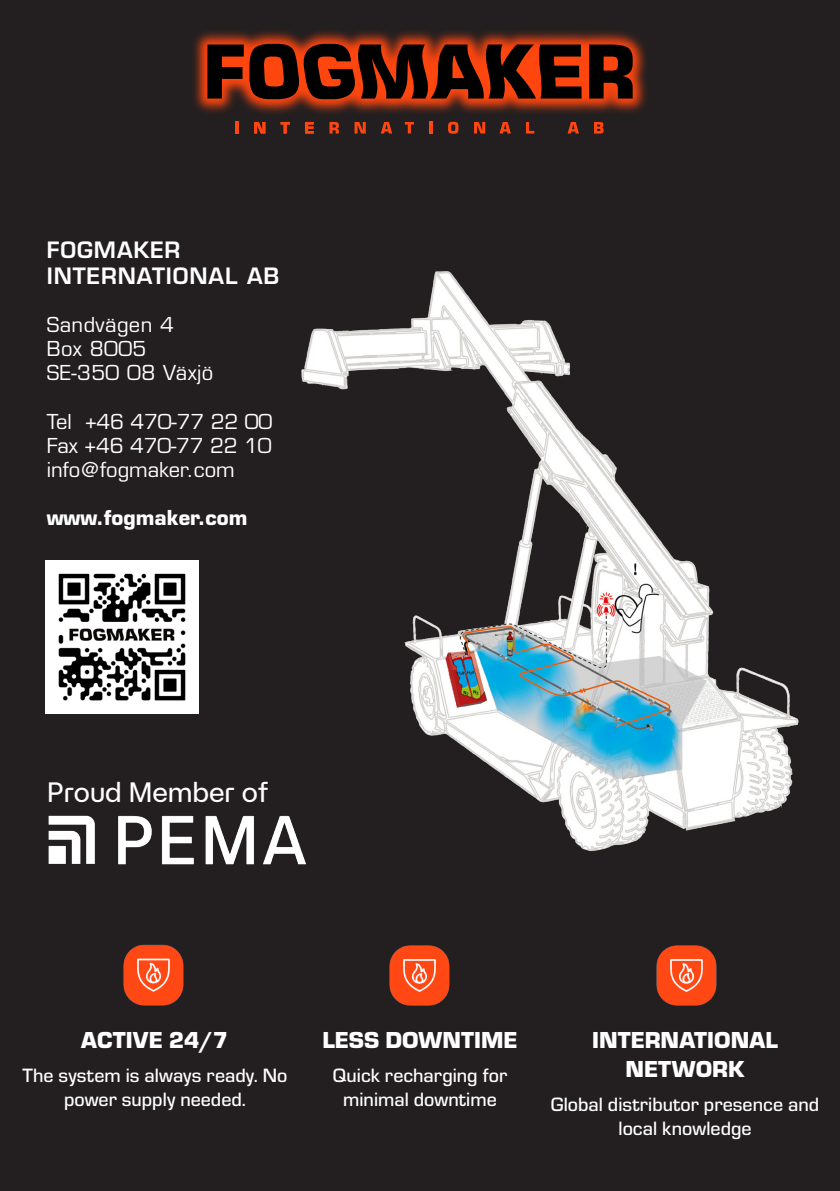
<style>
.page{position:relative;width:840px;height:1191px;background:#fff}
.page>*{position:absolute;margin:0;border:0;box-sizing:border-box;transform-origin:0 0}
.t1{font:28px "At Hauss Aero";color:#fff}
.t2{font:900 24px/28.8px "Eurostile";color:#fff;text-align:center}
.t3{font:600 22px "Eurostile LT Std";letter-spacing:.04em;color:#fff}
.t4{font:500 20px/24px "Eurostile";color:#fff;text-align:center}
.t5{font:20px "Eurostile LT Std";color:#fff}
.t6{font:20px "Eurostile LT Std";letter-spacing:.02em;color:#fff}
.t7{font:700 20px "Eurostile LT Std";color:#fff}
</style>
<div class="page">
<div style="left:0;top:0;width:839px;height:1191px;background:#231f20"></div>
<img style="left:301px;top:271px;width:498px;height:581px">
<img style="left:45px;top:560px;width:153px;height:153px">
<img style="left:123px;top:944px;width:61px;height:62px">
<img style="left:389px;top:945px;width:61px;height:61px">
<img style="left:656px;top:945px;width:61px;height:61px">
<svg style="left:235px;top:122px;width:3px;height:12px"></svg>
<svg style="left:254px;top:122px;width:11px;height:12px"></svg>
<svg style="left:280px;top:122px;width:9px;height:12px"></svg>
<svg style="left:305px;top:122px;width:8px;height:12px"></svg>
<svg style="left:329px;top:122px;width:10px;height:12px"></svg>
<svg style="left:354px;top:122px;width:11px;height:12px"></svg>
<svg style="left:381px;top:122px;width:11px;height:12px"></svg>
<svg style="left:404px;top:122px;width:9px;height:12px"></svg>
<svg style="left:429px;top:122px;width:3px;height:12px"></svg>
<svg style="left:448px;top:122px;width:10px;height:12px"></svg>
<svg style="left:474px;top:122px;width:11px;height:12px"></svg>
<svg style="left:499px;top:122px;width:11px;height:12px"></svg>
<svg style="left:526px;top:122px;width:8px;height:12px"></svg>
<svg style="left:567px;top:122px;width:11px;height:12px"></svg>
<svg style="left:594px;top:122px;width:9px;height:12px"></svg>
<img style="left:193px;top:31px;width:454px;height:91px">
<svg style="left:207px;top:44px;width:374px;height:55px;background:#5a1906"></svg>
<svg style="left:588px;top:44px;width:44px;height:55px;background:#3b1003"></svg>
<img style="left:48px;top:809px;width:260px;height:56px">
<p class="t3" style="left:47px;top:236px;width:135px">FOGMAKER</p>
<p class="t3" style="left:47px;top:262px;width:234px">INTERNATIONAL AB</p>
<p class="t6" style="left:47px;top:313px;width:129px">Sandvägen 4</p>
<p class="t5" style="left:47px;top:337px;width:101px">Box 8005</p>
<p class="t6" style="left:47px;top:361px;width:168px">SE-350 08 Växjö</p>
<p class="t5" style="left:47px;top:409px;width:227px">Tel +46 470-77 22 00</p>
<p class="t5" style="left:47px;top:433px;width:226px">Fax +46 470-77 22 10</p>
<p class="t5" style="left:47px;top:457px;width:189px">info@fogmaker.com</p>
<p class="t7" style="left:47px;top:505px;width:202px">www.fogmaker.com</p>
<p class="t1" style="left:47px;top:774px;width:223px">Proud Member of</p>
<p class="t2" style="left:81px;top:1024px;width:149px">ACTIVE 24/7</p>
<p class="t4" style="left:22px;top:1062px;width:266px">The system is always ready. No power supply needed.</p>
<p class="t2" style="left:322px;top:1024px;width:196px">LESS DOWNTIME</p>
<p class="t4" style="left:332px;top:1062px;width:176px">Quick recharging for</p>
<p class="t4" style="left:343px;top:1086px;width:155px">minimal downtime</p>
<p class="t2" style="left:592px;top:1024px;width:187px">INTERNATIONAL<br>NETWORK</p>
<p class="t4" style="left:550px;top:1091px;width:269px">Global distributor presence and local knowledge</p>
</div>
